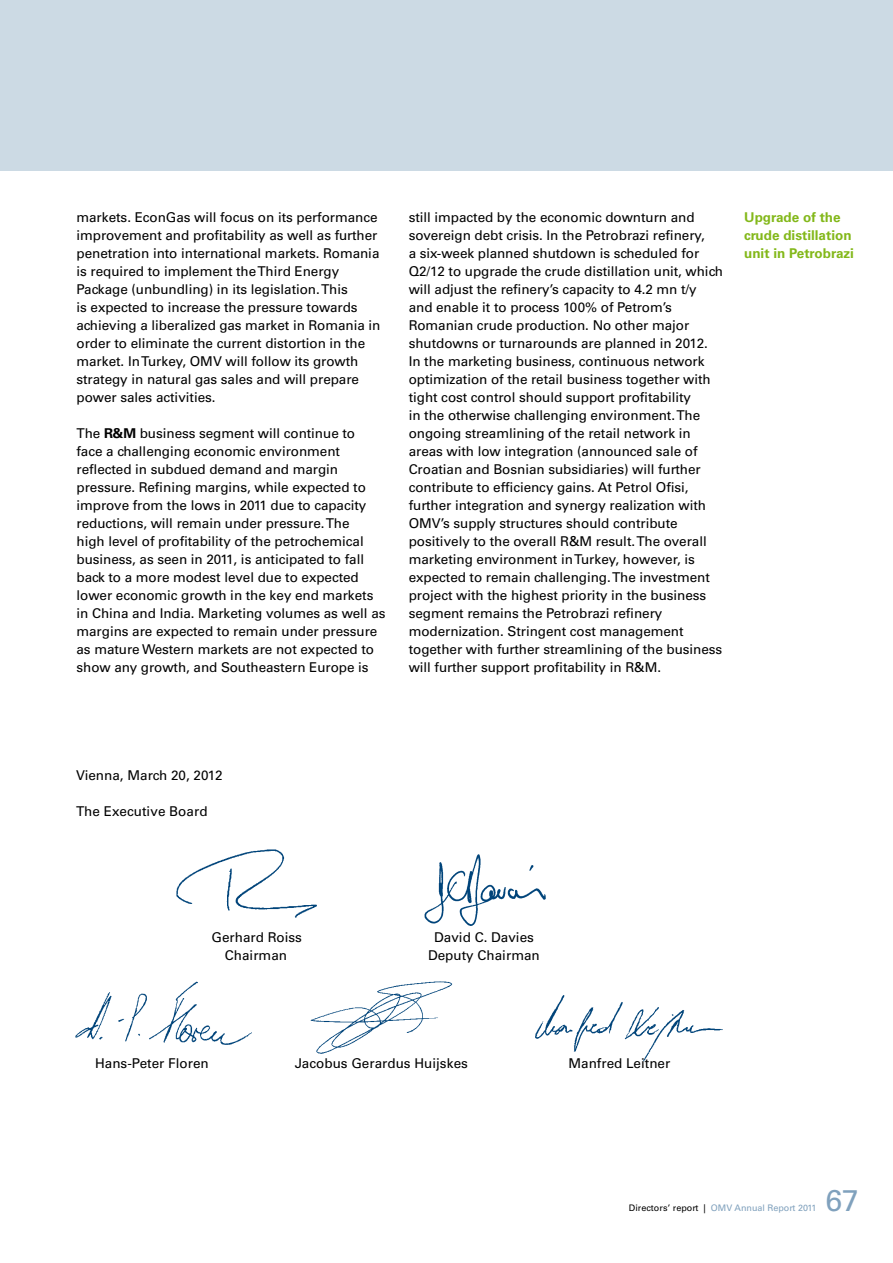
<style>
.page{position:relative;width:893px;height:1263px;background:#fff}
.page>*{position:absolute;margin:0;border:0;box-sizing:border-box;transform-origin:0 0}
.t1{font:30px "Univers";color:#80a1bd}
.t2{font:13.5px/18px "Univers";letter-spacing:-.005em;color:#000}
.t3{font:700 13.5px/18px "Univers";color:#83b81a}
.t4{font:9px "Univers";color:#80a1bd}
.s1{font-weight:700}
.s2{color:#000}
</style>
<div class="page">
<div style="left:0;top:0;width:893px;height:170px;background:#ccdae4"></div>
<img style="left:310px;top:981px;width:143px;height:73px">
<img style="left:535px;top:995px;width:188px;height:67px">
<img style="left:75px;top:981px;width:177px;height:64px">
<img style="left:424px;top:854px;width:122px;height:72px">
<img style="left:176px;top:849px;width:141px;height:69px">
<p class="t2" style="left:77px;top:208px;width:305px">markets. EconGas will focus on its performance improvement and profitability as well as further penetration into international markets. Romania is required to implement the Third Energy Package (unbundling) in its legislation. This<br>is expected to increase the pressure towards achieving a liberalized gas market in Romania in order to eliminate the current distortion in the market. In Turkey, OMV will follow its growth strategy in natural gas sales and will prepare power sales activities.</p>
<p class="t2" style="left:77px;top:424px;width:310px">The <span class="s1">R&amp;M</span> business segment will continue to<br>face a challenging economic environment reflected in subdued demand and margin pressure. Refining margins, while expected to improve from the lows in 2011 due to capacity reductions, will remain under pressure. The<br>high level of profitability of the petrochemical business, as seen in 2011, is anticipated to fall back to a more modest level due to expected lower economic growth in the key end markets in China and India. Marketing volumes as well as margins are expected to remain under pressure as mature Western markets are not expected to show any growth, and Southeastern Europe is</p>
<p class="t2" style="left:409px;top:208px;width:316px">still impacted by the economic downturn and sovereign debt crisis. In the Petrobrazi refinery,<br>a six-week planned shutdown is scheduled for Q2/12 to upgrade the crude distillation unit, which will adjust the refinery’s capacity to 4.2 mn t/y and enable it to process 100% of Petrom’s Romanian crude production. No other major shutdowns or turnarounds are planned in 2012.<br>In the marketing business, continuous network optimization of the retail business together with tight cost control should support profitability<br>in the otherwise challenging environment. The ongoing streamlining of the retail network in areas with low integration (announced sale of Croatian and Bosnian subsidiaries) will further contribute to efficiency gains. At Petrol Ofisi, further integration and synergy realization with OMV’s supply structures should contribute positively to the overall R&amp;M result. The overall marketing environment in Turkey, however, is expected to remain challenging. The investment project with the highest priority in the business segment remains the Petrobrazi refinery modernization. Stringent cost management together with further streamlining of the business will further support profitability in R&amp;M.</p>
<p class="t3" style="left:744px;top:208px;width:111px">Upgrade of the crude distillation unit in Petrobrazi</p>
<p class="t2" style="left:76px;top:766px;width:148px">Vienna, March 20, 2012</p>
<p class="t2" style="left:76px;top:802px;width:133px">The Executive Board</p>
<p class="t2" style="left:211px;top:928px;width:92px">Gerhard Roiss</p>
<p class="t2" style="left:434px;top:928px;width:101px">David C. Davies</p>
<p class="t2" style="left:225px;top:946px;width:64px">Chairman</p>
<p class="t2" style="left:428px;top:946px;width:113px">Deputy Chairman</p>
<p class="t2" style="left:95px;top:1054px;width:115px">Hans-Peter Floren</p>
<p class="t2" style="left:295px;top:1054px;width:175px">Jacobus Gerardus Huijskes</p>
<p class="t2" style="left:568px;top:1054px;width:103px">Manfred Leitner</p>
<p class="t4" style="left:629px;top:1203px;width:189px"><span class="s2">Directors’ report |</span> OMV Annual Report 2011</p>
<h1 class="t1" style="left:826px;top:1183px;width:35px">67</h1>
</div>
